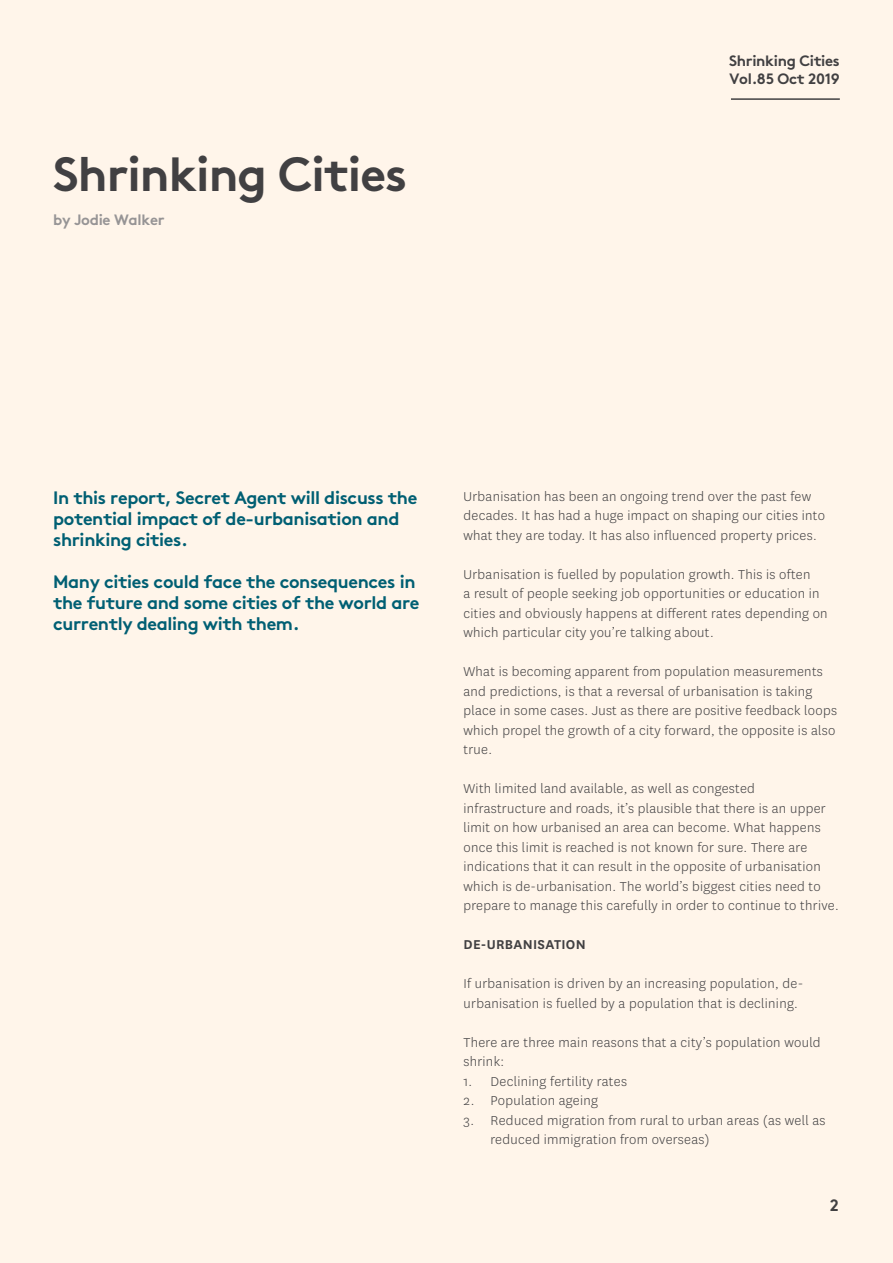
<style>
.page{position:relative;width:893px;height:1263px;background:#fff5ea}
.page>*{position:absolute;margin:0;border:0;box-sizing:border-box;transform-origin:0 0}
.t1{font:700 48px "AS Brown Pro";letter-spacing:-.02em;color:#414042}
.t2{font:700 18px/21px "AS Brown Pro";letter-spacing:-.02em;color:#005f73}
.t3{font:700 16.5px "AS Brown Pro";color:#414042}
.t4{font:300 15px/19.5px "National";letter-spacing:.02em;color:#414042}
.t5{font:700 15px/18px "AS Brown Pro";letter-spacing:-.02em;color:#414042}
.t6{font:600 15px "National";letter-spacing:.02em;color:#414042}
.t7{font:700 15px "AS Brown Pro";letter-spacing:-.02em;color:#969495}
</style>
<div class="page">
<hr style="left:731px;top:98px;width:109px;height:2px;background:#414042">
<h1 class="t1" style="left:53px;top:138px;width:356px">Shrinking Cities</h1>
<p class="t7" style="left:53px;top:208px;width:113px">by Jodie Walker</p>
<p class="t5" style="left:729px;top:50px;width:112px">Shrinking Cities<br>Vol.85 Oct 2019</p>
<p class="t2" style="left:53px;top:486px;width:366px">In this report, Secret Agent will discuss the potential impact of de-urbanisation and shrinking cities.</p>
<p class="t2" style="left:53px;top:570px;width:368px">Many cities could face the consequences in the future and some cities of the world are currently dealing with them.</p>
<p class="t4" style="left:463px;top:486px;width:363px">Urbanisation has been an ongoing trend over the past few decades. It has had a huge impact on shaping our cities into what they are today. It has also influenced property prices.</p>
<p class="t4" style="left:463px;top:564px;width:366px">Urbanisation is fuelled by population growth. This is often<br>a result of people seeking job opportunities or education in cities and obviously happens at different rates depending on which particular city you’re talking about.</p>
<p class="t4" style="left:463px;top:661px;width:375px">What is becoming apparent from population measurements and predictions, is that a reversal of urbanisation is taking place in some cases. Just as there are positive feedback loops which propel the growth of a city forward, the opposite is also true.</p>
<p class="t4" style="left:463px;top:778px;width:377px">With limited land available, as well as congested infrastructure and roads, it’s plausible that there is an upper limit on how urbanised an area can become. What happens once this limit is reached is not known for sure. There are indications that it can result in the opposite of urbanisation which is de-urbanisation. The world’s biggest cities need to prepare to manage this carefully in order to continue to thrive.</p>
<p class="t6" style="left:463px;top:934px;width:124px">DE-URBANISATION</p>
<p class="t4" style="left:463px;top:973px;width:341px">If urbanisation is driven by an increasing population, de&shy;urbanisation is fuelled by a population that is declining.</p>
<p class="t4" style="left:463px;top:1032px;width:359px">There are three main reasons that a city’s population would shrink:</p>
<p class="t4" style="left:463px;top:1071px;width:165px">1. Declining fertility rates</p>
<p class="t4" style="left:463px;top:1090px;width:136px">2. Population ageing</p>
<p class="t4" style="left:490px;top:1110px;width:337px;text-indent:-27px">3. Reduced migration from rural to urban areas (as well as reduced immigration from overseas)</p>
<p class="t3" style="left:830px;top:1192px;width:11px">2</p>
</div>
